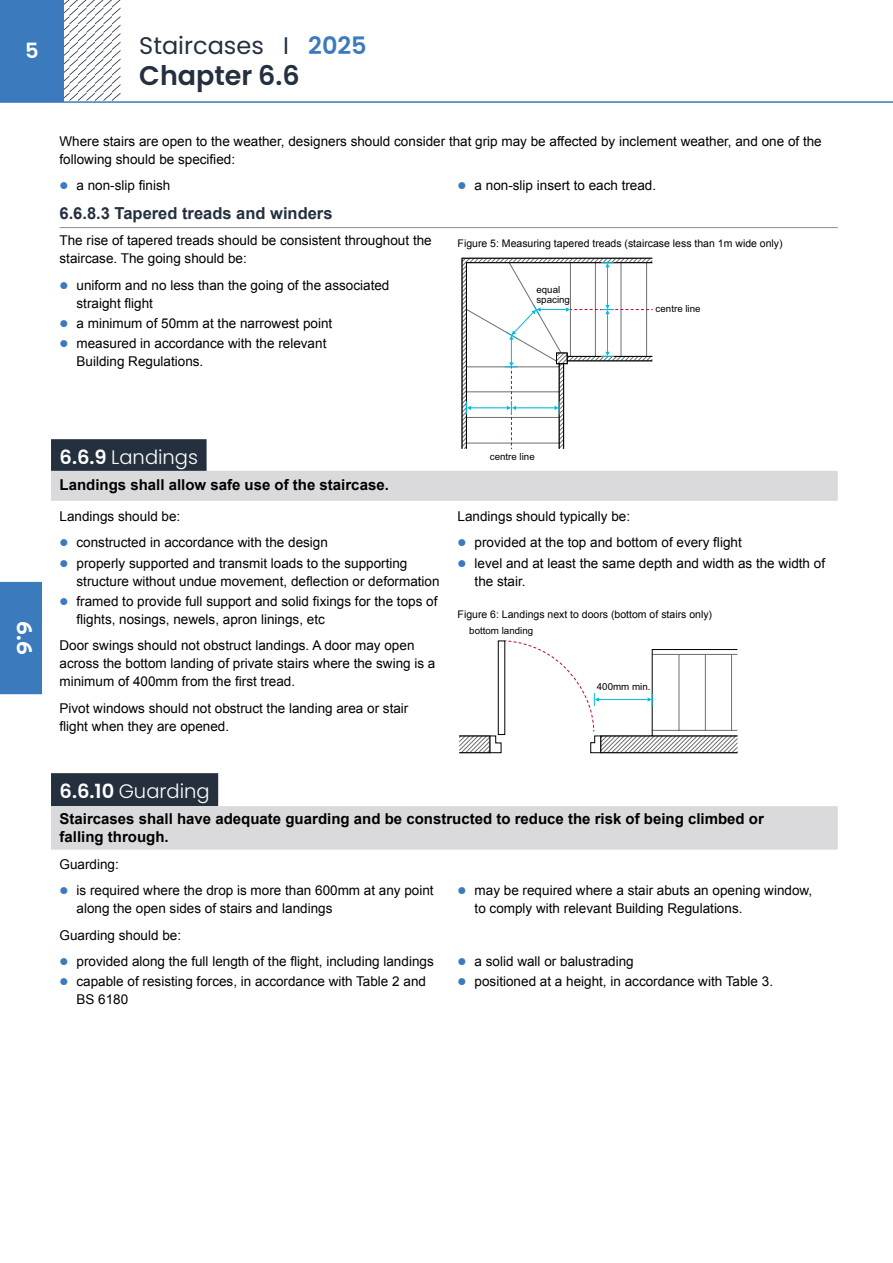
<style>
.page{position:relative;width:893px;height:1263px;background:#fff}
.page>*{position:absolute;margin:0;border:0;box-sizing:border-box;transform-origin:0 0}
.t1{font:600 27px "Poppins";color:#25303f}
.t2{font:24px "Poppins";color:#25303f}
.t3{font:700 21px "Interstate";color:#fff}
.t4{font:600 21px "Poppins";color:#fff}
.t5{font:300 19.5px "Poppins";color:#fff}
.t6{font:700 16.5px "Arial";color:#25303f}
.t7{font:700 15px/18px "Arial";color:#000}
.t8{font:13.5px/18px "Arial";color:#000}
.t9{font:10.5px "Arial";color:#000}
.t10{font:9.75px/9.8px "Arial";color:#000}
.s1{font-weight:600;color:#3c7abe}
.s2{font-weight:600}
</style>
<div class="page">
<svg style="left:64px;top:0;width:56px;height:101px"></svg>
<div style="left:0;top:0;width:64px;height:101px;background:#3c7abe"></div>
<hr style="left:0;top:101px;width:893px;height:2px;background:#3c7abe">
<div style="left:0;top:581px;width:42px;height:114px;background:#3c7abe"></div>
<hr style="left:60px;top:227px;width:778px;height:1px;background:#8a8c8e">
<svg style="left:461px;top:257px;width:192px;height:192px"></svg>
<div style="left:51px;top:439px;width:156px;height:33px;background:#25303f"></div>
<div style="left:51px;top:471px;width:787px;height:30px;background:#dad9dc"></div>
<svg style="left:459px;top:640px;width:279px;height:113px"></svg>
<div style="left:51px;top:773px;width:167px;height:33px;background:#25303f"></div>
<div style="left:51px;top:806px;width:787px;height:44px;background:#dad9dc"></div>
<h3 class="t4" style="left:25px;top:38px;width:15px">5</h3>
<h2 class="t2" style="left:139px;top:31px;width:229px">Staircases I <span class="s1">2025</span></h2>
<h1 class="t1" style="left:139px;top:60px;width:162px">Chapter 6.6</h1>
<p class="t8" style="left:60px;top:132px;width:764px">Where stairs are open to the weather, designers should consider that grip may be affected by inclement weather, and one of the following should be specified:</p>
<p class="t8" style="left:77px;top:177px;width:95px">a non-slip finish</p>
<p class="t8" style="left:475px;top:177px;width:183px">a non-slip insert to each tread.</p>
<p class="t6" style="left:60px;top:202px;width:274px">6.6.8.3 Tapered treads and winders</p>
<p class="t8" style="left:60px;top:232px;width:374px">The rise of tapered treads should be consistent throughout the staircase. The going should be:</p>
<p class="t8" style="left:77px;top:276px;width:314px">uniform and no less than the going of the associated straight flight</p>
<p class="t8" style="left:77px;top:313px;width:257px;line-height:20.1px">a minimum of 50mm at the narrowest point measured in accordance with the relevant</p>
<p class="t8" style="left:77px;top:352px;width:128px">Building Regulations.</p>
<p class="t9" style="left:458px;top:236px;width:327px">Figure 5: Measuring tapered treads (staircase less than 1m wide only)</p>
<p class="t10" style="left:536px;top:285px;width:35px">equal spacing</p>
<p class="t10" style="left:656px;top:303px;width:46px">centre line</p>
<h3 class="t3" style="left:36px;top:621px;width:35px;rotate:90deg">6.6</h3>
<h3 class="t5" style="left:60px;top:445px;width:140px"><span class="s2">6.6.9</span> Landings</h3>
<p class="t7" style="left:60px;top:476px;width:331px">Landings shall allow safe use of the staircase.</p>
<p class="t8" style="left:77px;top:503px;width:253px;line-height:26.5px;text-indent:-17px">Landings should be:<br>constructed in accordance with the design</p>
<p class="t8" style="left:77px;top:554px;width:365px">properly supported and transmit loads to the supporting structure without undue movement, deflection or deformation</p>
<p class="t8" style="left:77px;top:592px;width:362px">framed to provide full support and solid fixings for the tops of flights, nosings, newels, apron linings, etc</p>
<p class="t8" style="left:60px;top:637px;width:377px">Door swings should not obstruct landings. A door may open across the bottom landing of private stairs where the swing is a minimum of 400mm from the first tread.</p>
<p class="t8" style="left:60px;top:699px;width:350px">Pivot windows should not obstruct the landing area or stair flight when they are opened.</p>
<p class="t10" style="left:490px;top:451px;width:46px">centre line</p>
<p class="t8" style="left:475px;top:503px;width:269px;line-height:26.5px;text-indent:-17px">Landings should typically be:<br>provided at the top and bottom of every flight</p>
<p class="t8" style="left:475px;top:554px;width:352px">level and at least the same depth and width as the width of the stair.</p>
<p class="t9" style="left:458px;top:607px;width:256px">Figure 6: Landings next to doors (bottom of stairs only)</p>
<p class="t10" style="left:469px;top:626px;width:65px">bottom landing</p>
<p class="t10" style="left:597px;top:681px;width:55px">400mm min.</p>
<h3 class="t5" style="left:60px;top:779px;width:152px"><span class="s2">6.6.10</span> Guarding</h3>
<p class="t7" style="left:60px;top:810px;width:706px">Staircases shall have adequate guarding and be constructed to reduce the risk of being climbed or falling through.</p>
<p class="t8" style="left:77px;top:851px;width:359px;line-height:26.5px;text-indent:-17px">Guarding:<br>is required where the drop is more than 600mm at any point</p>
<p class="t8" style="left:77px;top:899px;width:257px">along the open sides of stairs and landings</p>
<p class="t8" style="left:475px;top:881px;width:339px">may be required where a stair abuts an opening window, to comply with relevant Building Regulations.</p>
<p class="t8" style="left:77px;top:922px;width:359px;line-height:26.5px;text-indent:-17px">Guarding should be:<br>provided along the full length of the flight, including landings</p>
<p class="t8" style="left:77px;top:973px;width:351px">capable of resisting forces, in accordance with Table 2 and<br>BS 6180</p>
<p class="t8" style="left:475px;top:951px;width:300px;line-height:20.1px">a solid wall or balustrading<br>positioned at a height, in accordance with Table 3.</p>
</div>
